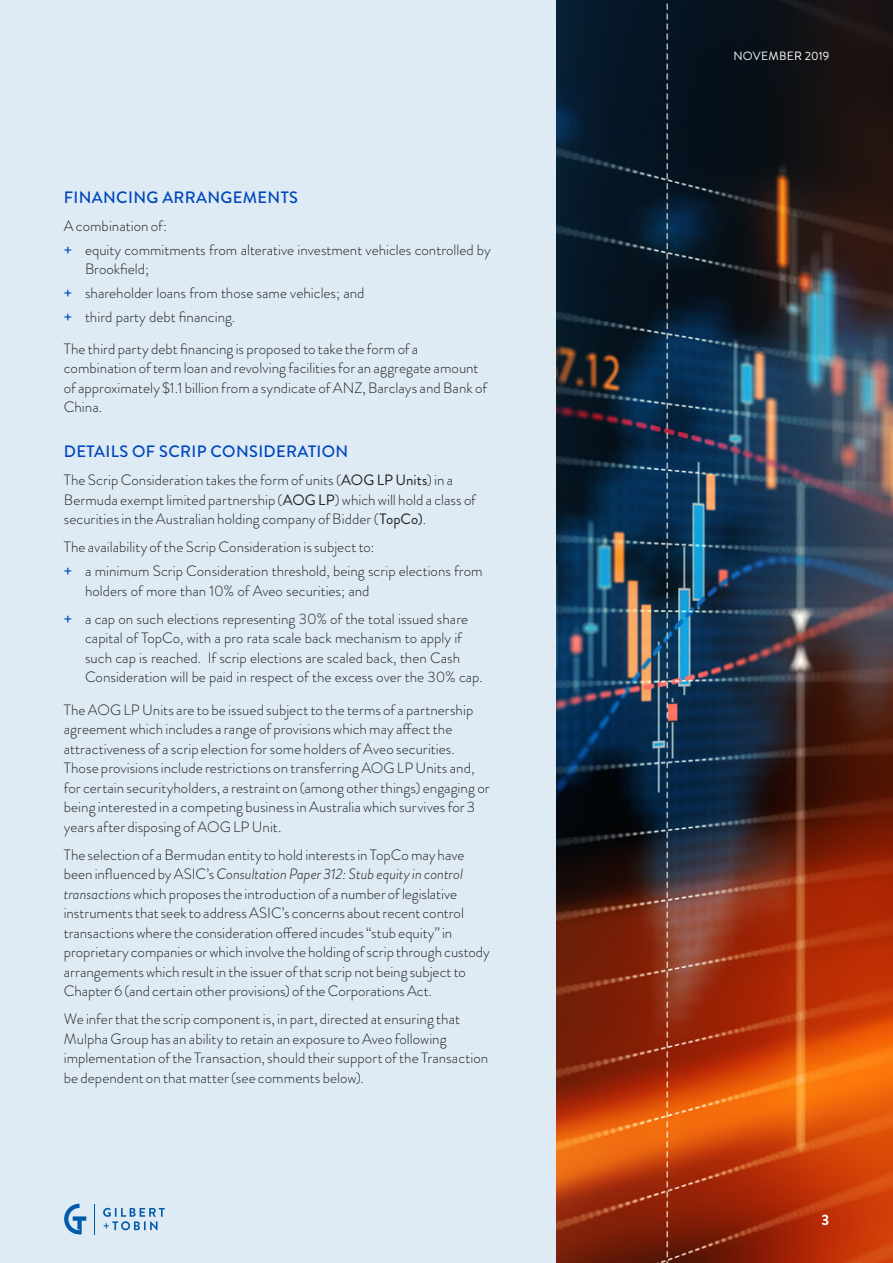
<style>
.page{position:relative;width:893px;height:1263px;background:#fff}
.page>*{position:absolute;margin:0;border:0;box-sizing:border-box;transform-origin:0 0}
.Small_headings{font:500 16.5px "Brandon Grotesque";letter-spacing:.02em;color:#0047bb}
.Body_Copy{font:300 15px/19.5px "Brandon Grotesque";color:#231f20}
.Body_Copy-2{font:700 15px "Brandon Grotesque";color:#fff}
.Page_details{font:12px "Brandon Grotesque";letter-spacing:.02em;color:#fff}
.s1{font-family:"Gill Sans";font-weight:400;font-size:14.25px;color:#0047bb}
.s2{font-weight:400}
.s3{font-style:italic}
</style>
<div class="page">
<img style="left:555px;top:0;width:338px;height:1263px">
<div style="left:0;top:0;width:555px;height:1263px;background:#deebf4"></div>
<svg style="left:103px;top:1208px;width:62px;height:22px"></svg>
<svg style="left:64px;top:1204px;width:22px;height:30px"></svg>
<hr style="left:95px;top:1204px;width:1px;height:30px;background:#015aaa">
<p class="Small_headings" style="left:64px;top:186px;width:236px">FINANCING ARRANGEMENTS</p>
<p class="Body_Copy" style="left:64px;top:216px;width:105px">A combination of:</p>
<p class="Body_Copy" style="left:85px;top:240px;width:407px;text-indent:-21px"><span class="s1">+</span> equity commitments from alterative investment vehicles controlled by<br>Brookfield;</p>
<p class="Body_Copy" style="left:64px;top:283px;width:302px"><span class="s1">+</span> shareholder loans from those same vehicles; and</p>
<p class="Body_Copy" style="left:64px;top:307px;width:173px"><span class="s1">+</span> third party debt financing.</p>
<p class="Body_Copy" style="left:64px;top:339px;width:425px">The third party debt financing is proposed to take the form of a combination of term loan and revolving facilities for an aggregate amount of approximately $1.1 billion from a syndicate of ANZ, Barclays and Bank of China.</p>
<p class="Small_headings" style="left:64px;top:440px;width:286px">DETAILS OF SCRIP CONSIDERATION</p>
<p class="Body_Copy" style="left:64px;top:471px;width:414px">The Scrip Consideration takes the form of units (<span class="s2">AOG LP Units</span>) in a<br>Bermuda exempt limited partnership (<span class="s2">AOG LP</span>) which will hold a class of securities in the Australian holding company of Bidder (<span class="s2">TopCo)</span>.</p>
<p class="Body_Copy" style="left:64px;top:538px;width:312px">The availability of the Scrip Consideration is subject to:</p>
<p class="Body_Copy" style="left:85px;top:561px;width:399px;text-indent:-21px"><span class="s1">+</span> a minimum Scrip Consideration threshold, being scrip elections from holders of more than 10% of Aveo securities; and</p>
<p class="Body_Copy" style="left:85px;top:609px;width:399px;text-indent:-21px"><span class="s1">+</span> a cap on such elections representing 30% of the total issued share capital of TopCo, with a pro rata scale back mechanism to apply if such cap is reached. If scrip elections are scaled back, then Cash Consideration will be paid in respect of the excess over the 30% cap.</p>
<p class="Body_Copy" style="left:64px;top:700px;width:427px">The AOG LP Units are to be issued subject to the terms of a partnership agreement which includes a range of provisions which may affect the attractiveness of a scrip election for some holders of Aveo securities.<br>Those provisions include restrictions on transferring AOG LP Units and, for certain securityholders, a restraint on (among other things) engaging or being interested in a competing business in Australia which survives for 3 years after disposing of AOG LP Unit.</p>
<p class="Body_Copy" style="left:64px;top:845px;width:428px">The selection of a Bermudan entity to hold interests in TopCo may have been influenced by ASIC’s <span class="s3">Consultation Paper 312: Stub equity in control transactions</span> which proposes the introduction of a number of legislative instruments that seek to address ASIC’s concerns about recent control transactions where the consideration offered incudes “stub equity” in proprietary companies or which involve the holding of scrip through custody arrangements which result in the issuer of that scrip not being subject to Chapter 6 (and certain other provisions) of the Corporations Act.</p>
<p class="Body_Copy" style="left:64px;top:1009px;width:426px">We infer that the scrip component is, in part, directed at ensuring that Mulpha Group has an ability to retain an exposure to Aveo following implementation of the Transaction, should their support of the Transaction be dependent on that matter (see comments below).</p>
<p class="Page_details" style="left:733px;top:48px;width:97px">NOVEMBER 2019</p>
<p class="Body_Copy-2" style="left:821px;top:1209px;width:9px">3</p>
</div>
